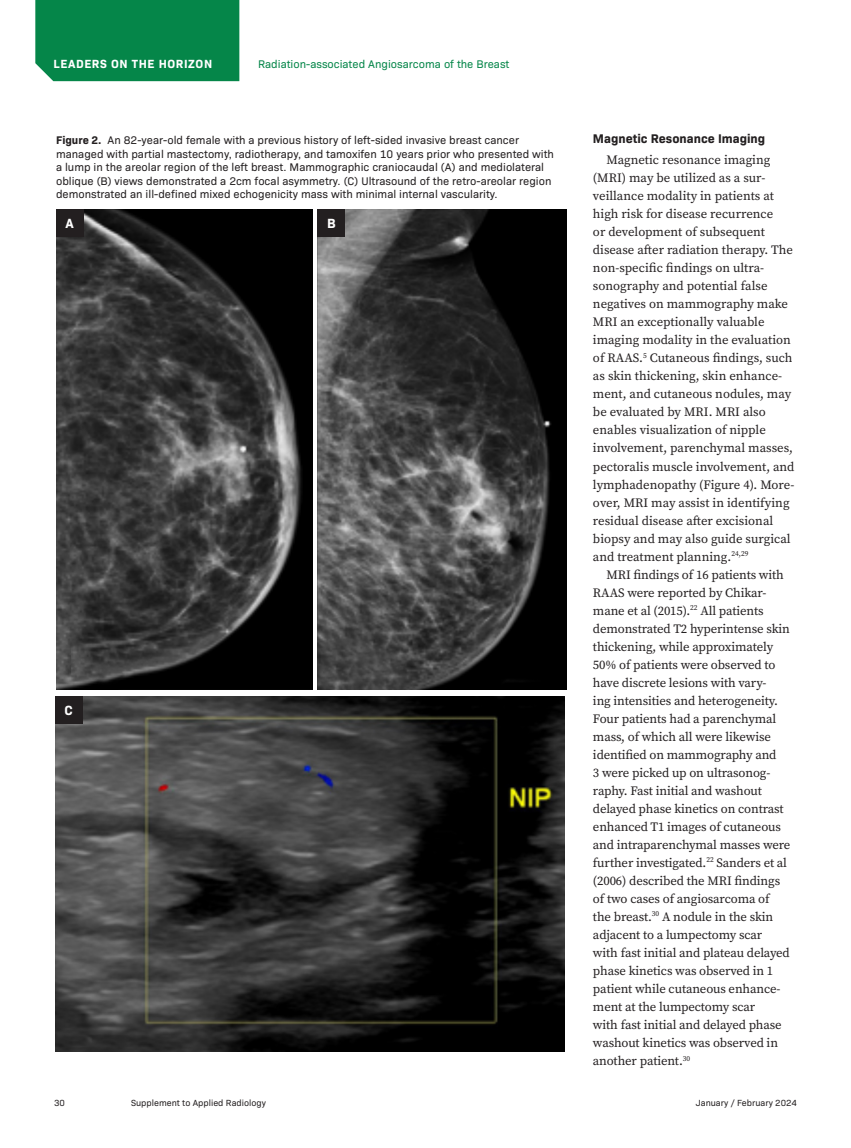
<style>
.page{position:relative;width:851px;height:1148px;background:#fff}
.page>*{position:absolute;margin:0;border:0;box-sizing:border-box;transform-origin:0 0}
.Figure-Markers{font:700 13.5px "Bio Sans";color:#fff}
.Body{font:12.75px/18px "Source Serif Pro";letter-spacing:-.01em;color:#231f20}
.sub_head{font:700 12.75px "Bio Sans";color:#231f20}
.Header-Section{font:700 12px "Bio Sans";letter-spacing:.05em;color:#fff}
.Figure{font:11.25px/13.5px "Bio Sans";color:#231f20}
.Header-Article_CE{font:11.25px "Bio Sans";color:#058649}
.t1{font:9px "Bio Sans";color:#231f20}
.s1{font-weight:700}
</style>
<div class="page">
<div style="left:35px;top:0;width:204px;height:81px;background:#058649"></div>
<img style="left:56px;top:209px;width:257px;height:480px">
<img style="left:318px;top:209px;width:249px;height:480px">
<img style="left:55px;top:696px;width:509px;height:355px">
<div style="left:56px;top:209px;width:27px;height:27px;background:#231f20"></div>
<div style="left:55px;top:696px;width:27px;height:27px;background:#231f20"></div>
<div style="left:318px;top:209px;width:27px;height:27px;background:#231f20"></div>
<p class="Header-Section" style="left:54px;top:54px;width:160px">LEADERS ON THE HORIZON</p>
<p class="Header-Article_CE" style="left:258px;top:55px;width:253px">Radiation-associated Angiosarcoma of the Breast</p>
<p class="Figure" style="left:56px;top:133px;width:499px"><span class="s1">Figure 2.</span> An 82-year-old female with a previous history of left-sided invasive breast cancer managed with partial mastectomy, radiotherapy, and tamoxifen 10 years prior who presented with a lump in the areolar region of the left breast. Mammographic craniocaudal (A) and mediolateral oblique (B) views demonstrated a 2cm focal asymmetry. (C) Ultrasound of the retro-areolar region demonstrated an ill-defined mixed echogenicity mass with minimal internal vascularity.</p>
<p class="Figure-Markers" style="left:65px;top:213px;width:10px">A</p>
<p class="Figure-Markers" style="left:327px;top:213px;width:10px">B</p>
<p class="Figure-Markers" style="left:64px;top:699px;width:10px">C</p>
<p class="sub_head" style="left:593px;top:128px;width:174px">Magnetic Resonance Imaging</p>
<p class="Body" style="left:593px;top:151px;width:203px;text-indent:14px">Magnetic resonance imaging (MRI) may be utilized as a sur&shy;veillance modality in patients at high risk for disease recurrence<br>or development of subsequent disease after radiation therapy. The non-specific findings on ultra&shy;sonography and potential false negatives on mammography make MRI an exceptionally valuable imaging modality in the evaluation of RAAS.<sup>5</sup> Cutaneous findings, such as skin thickening, skin enhance&shy;ment, and cutaneous nodules, may be evaluated by MRI. MRI also enables visualization of nipple involvement, parenchymal masses, pectoralis muscle involvement, and lymphadenopathy (Figure 4). More&shy;over, MRI may assist in identifying residual disease after excisional biopsy and may also guide surgical and treatment planning.<sup>24,29</sup></p>
<p class="Body" style="left:593px;top:565px;width:199px;text-indent:14px">MRI findings of 16 patients with<br>RAAS were reported by Chikar&shy;mane et al (2015).<sup>22</sup> All patients demonstrated T2 hyperintense skin thickening, while approximately<br>50% of patients were observed to have discrete lesions with vary-<br>ing intensities and heterogeneity.<br>Four patients had a parenchymal mass, of which all were likewise identified on mammography and<br>3 were picked up on ultrasonog&shy;raphy. Fast initial and washout delayed phase kinetics on contrast enhanced T1 images of cutaneous and intraparenchymal masses were further investigated.<sup>22</sup> Sanders et al (2006) described the MRI findings of two cases of angiosarcoma of the breast.<sup>30</sup> A nodule in the skin adjacent to a lumpectomy scar<br>with fast initial and plateau delayed phase kinetics was observed in 1 patient while cutaneous enhance&shy;ment at the lumpectomy scar<br>with fast initial and delayed phase washout kinetics was observed in another patient.<sup>30</sup></p>
<p class="t1" style="left:54px;top:1096px;width:12px">30</p>
<p class="t1" style="left:131px;top:1096px;width:136px">Supplement to Applied Radiology</p>
<p class="t1" style="left:695px;top:1096px;width:103px">January / February 2024</p>
</div>
